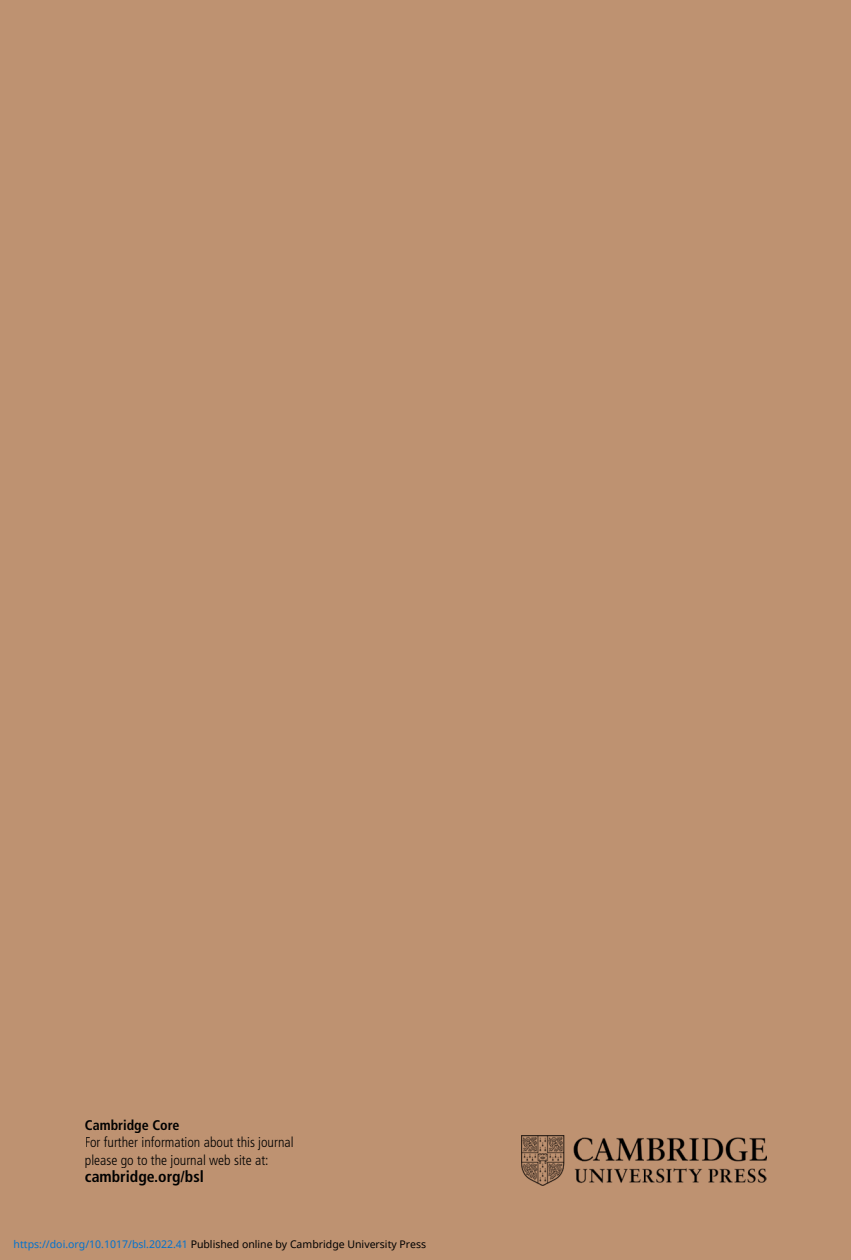
<style>
.page{position:relative;width:851px;height:1260px;background:#fff}
.page>*{position:absolute;margin:0;border:0;box-sizing:border-box;transform-origin:0 0}
.t1{font:700 condensed 15.75px "Frutiger LT Std";color:#000}
.t2{font:300 condensed 14px/17.5px "Frutiger LT Std";color:#000}
.t3{font:700 condensed 14px "Frutiger LT Std";color:#000}
.t4{font:10.5px "Noto Sans";color:#000}
.s1{color:#0172cf}
</style>
<div class="page">
<div style="left:0;top:0;width:850px;height:1260px;background:#be9271"></div>
<img style="left:521px;top:1136px;width:245px;height:49px">
<h2 class="t3" style="left:85px;top:1117px;width:96px">Cambridge Core</h2>
<h2 class="t2" style="left:85px;top:1134px;width:210px">For further information about this journal please go to the journal web site at:</h2>
<h1 class="t1" style="left:85px;top:1168px;width:120px">cambridge.org/bsl</h1>
<p class="t4" style="left:14px;top:1236px;width:414px"><span class="s1">https://doi.org/10.1017/bsl.2022.41</span> Published online by Cambridge University Press</p>
</div>
